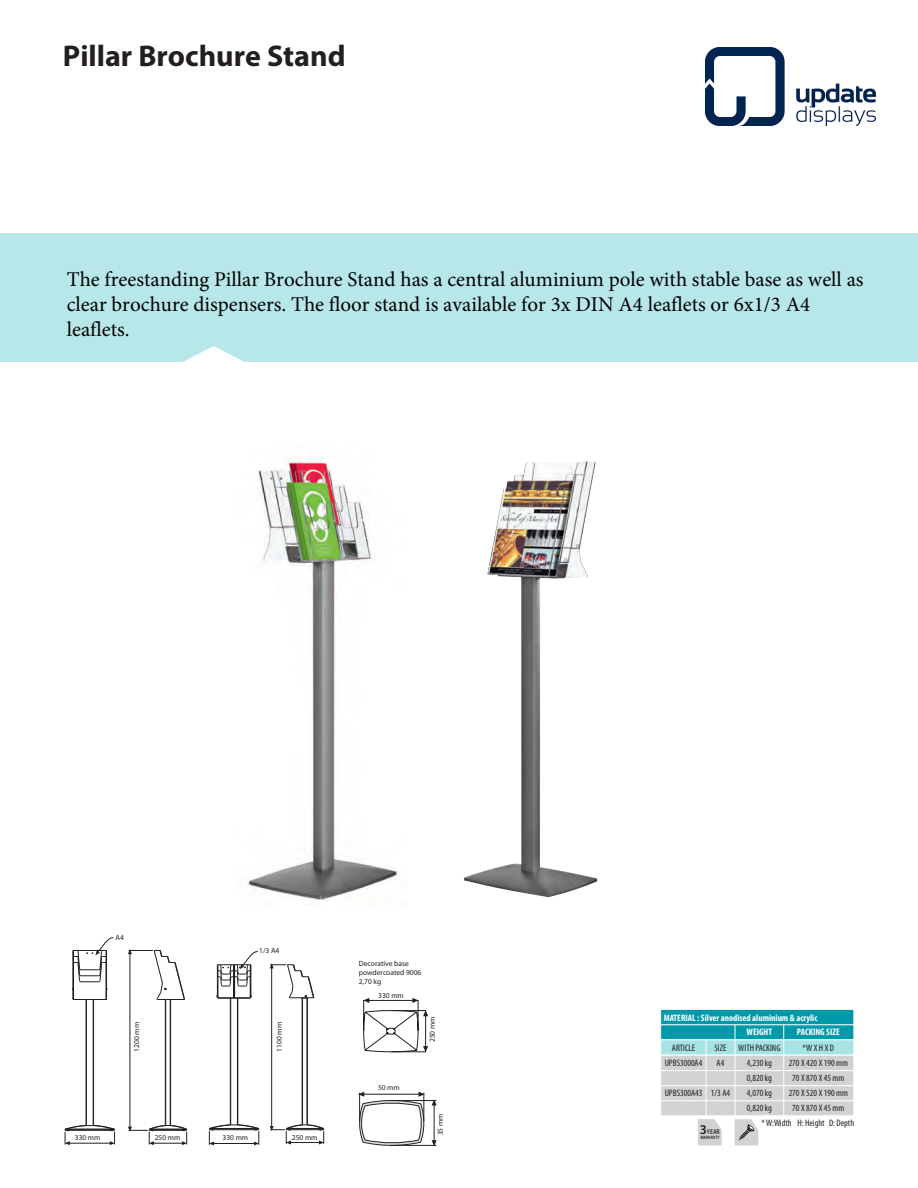
<style>
.page{position:relative;width:918px;height:1188px;background:#fff}
.page>*{position:absolute;margin:0;border:0;box-sizing:border-box;transform-origin:0 0}
.t1{font:700 30px "Myriad Pro";color:#231f20}
.t2{font:21px/25.2px "Minion Pro";color:#000}
.t3{font:600 13.35px "Myriad Pro";color:#231f20}
.t4{font:condensed 9.45px "Myriad Pro";color:#231f20}
.t5{font:700 condensed 9.45px "Myriad Pro";color:#fff}
.t6{font:7.5px "Myriad Pro";color:#231f20}
.t7{font:600 7.05px "Myriad Pro";color:#231f20;scale:.8 1}
.t8{font:600 4.8px "Myriad Pro";color:#231f20;scale:.8 1}
</style>
<div class="page">
<div style="left:0;top:233px;width:918px;height:129px;background:#b7e7e9"></div>
<div style="left:660px;top:1039px;width:194px;height:16px;background:#a7e2e5;border:1px solid #fff"></div>
<div style="left:660px;top:1100px;width:194px;height:16px;background:#d1d2d4;border:1px solid #fff"></div>
<div style="left:660px;top:1085px;width:194px;height:16px;background:#d1d2d4;border:1px solid #fff"></div>
<div style="left:660px;top:1070px;width:194px;height:16px;background:#d1d2d4;border:1px solid #fff"></div>
<div style="left:660px;top:1055px;width:194px;height:16px;background:#d1d2d4;border:1px solid #fff"></div>
<div style="left:660px;top:1024px;width:194px;height:16px;background:#0099a9;border:1px solid #fff"></div>
<div style="left:660px;top:1009px;width:194px;height:16px;background:#0099a9;border:1px solid #fff"></div>
<hr style="left:706px;top:1040px;width:1px;height:76px;background:#fff">
<hr style="left:783px;top:1025px;width:1px;height:91px;background:#fff">
<hr style="left:735px;top:1025px;width:1px;height:91px;background:#fff">
<hr style="left:307px;top:998px;width:1px;height:127px;background:#231f20">
<hr style="left:302px;top:998px;width:1px;height:127px;background:#231f20">
<hr style="left:93px;top:999px;width:1px;height:127px;background:#231f20">
<hr style="left:86px;top:999px;width:1px;height:127px;background:#231f20">
<hr style="left:170px;top:999px;width:1px;height:127px;background:#231f20">
<hr style="left:165px;top:999px;width:1px;height:127px;background:#231f20">
<hr style="left:237px;top:998px;width:1px;height:127px;background:#231f20">
<hr style="left:230px;top:998px;width:1px;height:127px;background:#231f20">
<svg style="left:72px;top:937px;width:42px;height:63px"></svg>
<svg style="left:217px;top:951px;width:41px;height:48px"></svg>
<hr style="left:130px;top:954px;width:1px;height:173px;background:#231f20">
<svg style="left:128px;top:949px;width:57px;height:51px"></svg>
<svg style="left:64px;top:1125px;width:51px;height:20px"></svg>
<svg style="left:128px;top:1125px;width:59px;height:20px"></svg>
<hr style="left:271px;top:968px;width:1px;height:158px;background:#231f20">
<svg style="left:270px;top:963px;width:45px;height:36px"></svg>
<svg style="left:208px;top:1124px;width:52px;height:21px"></svg>
<svg style="left:270px;top:1124px;width:54px;height:21px"></svg>
<svg style="left:358px;top:1092px;width:67px;height:54px"></svg>
<hr style="left:391px;top:1145px;width:45px;height:1px;background:#231f20">
<hr style="left:390px;top:1100px;width:46px;height:1px;background:#231f20">
<hr style="left:434px;top:1105px;width:1px;height:36px;background:#231f20">
<svg style="left:432px;top:1099px;width:5px;height:7px"></svg>
<svg style="left:432px;top:1140px;width:5px;height:6px"></svg>
<svg style="left:363px;top:998px;width:65px;height:54px"></svg>
<img style="left:248px;top:457px;width:152px;height:444px">
<img style="left:464px;top:461px;width:133px;height:436px">
<svg style="left:735px;top:1119px;width:23px;height:27px"></svg>
<svg style="left:698px;top:1119px;width:24px;height:27px"></svg>
<img style="left:706px;top:47px;width:170px;height:79px">
<p class="t1" style="left:63px;top:37px;width:284px">Pillar Brochure Stand</p>
<p class="t2" style="left:67px;top:267px;width:798px">The freestanding Pillar Brochure Stand has a central aluminium pole with stable base as well as clear brochure dispensers. The floor stand is available for 3x DIN A4 leaflets or 6x1/3 A4 leaflets.</p>
<p class="t6" style="left:116px;top:933px;width:10px">A4</p>
<p class="t6" style="left:259px;top:946px;width:22px">1/3 A4</p>
<p class="t6" style="left:132px;top:1052px;width:31px;rotate:-90deg">1200 mm</p>
<p class="t6" style="left:275px;top:1052px;width:31px;rotate:-90deg">1100 mm</p>
<p class="t6" style="left:75px;top:1133px;width:27px">330 mm</p>
<p class="t6" style="left:223px;top:1133px;width:27px">330 mm</p>
<p class="t6" style="left:155px;top:1133px;width:27px">250 mm</p>
<p class="t6" style="left:292px;top:1133px;width:27px">250 mm</p>
<p class="t6" style="left:359px;top:959px;width:51px">Decorative base</p>
<p class="t6" style="left:359px;top:968px;width:64px">powdercoated 9006</p>
<p class="t6" style="left:359px;top:977px;width:24px">2,70 kg</p>
<p class="t6" style="left:378px;top:990px;width:27px">330 mm</p>
<p class="t6" style="left:428px;top:1042px;width:27px;rotate:-90deg">250 mm</p>
<p class="t6" style="left:378px;top:1083px;width:23px">50 mm</p>
<p class="t6" style="left:436px;top:1135px;width:23px;rotate:-90deg">35 mm</p>
<p class="t5" style="left:664px;top:1012px;width:155px">MATERIAL : Silver anodised aluminium &amp; acrylic</p>
<p class="t5" style="left:747px;top:1026px;width:27px">WEIGHT</p>
<p class="t5" style="left:797px;top:1026px;width:44px">PACKING SIZE</p>
<p class="t4" style="left:738px;top:1043px;width:44px">WITH PACKING</p>
<p class="t4" style="left:747px;top:1058px;width:26px">4,230 kg</p>
<p class="t4" style="left:747px;top:1073px;width:26px">0,820 kg</p>
<p class="t4" style="left:747px;top:1088px;width:26px">4,070 kg</p>
<p class="t4" style="left:747px;top:1103px;width:26px">0,820 kg</p>
<p class="t4" style="left:762px;top:1117px;width:94px">* W:Width H: Height D: Depth</p>
<p class="t4" style="left:803px;top:1043px;width:33px">*W X H X D</p>
<p class="t4" style="left:789px;top:1058px;width:61px">270 X 420 X 190 mm</p>
<p class="t4" style="left:792px;top:1073px;width:54px">70 X 870 X 45 mm</p>
<p class="t4" style="left:789px;top:1088px;width:61px">270 X 520 X 190 mm</p>
<p class="t4" style="left:792px;top:1103px;width:54px">70 X 870 X 45 mm</p>
<p class="t4" style="left:672px;top:1043px;width:25px">ARTICLE</p>
<p class="t4" style="left:665px;top:1058px;width:39px">UPBS3000A4</p>
<p class="t4" style="left:665px;top:1088px;width:39px">UPBS300A43</p>
<p class="t4" style="left:715px;top:1043px;width:14px">SIZE</p>
<p class="t4" style="left:717px;top:1058px;width:9px">A4</p>
<p class="t4" style="left:711px;top:1088px;width:21px">1/3 A4</p>
<p class="t3" style="left:700px;top:1121px;width:9px">3</p>
<p class="t7" style="left:707px;top:1127px;width:17px">YEAR</p>
<p class="t8" style="left:700px;top:1134px;width:26px">WARRANTY</p>
</div>
